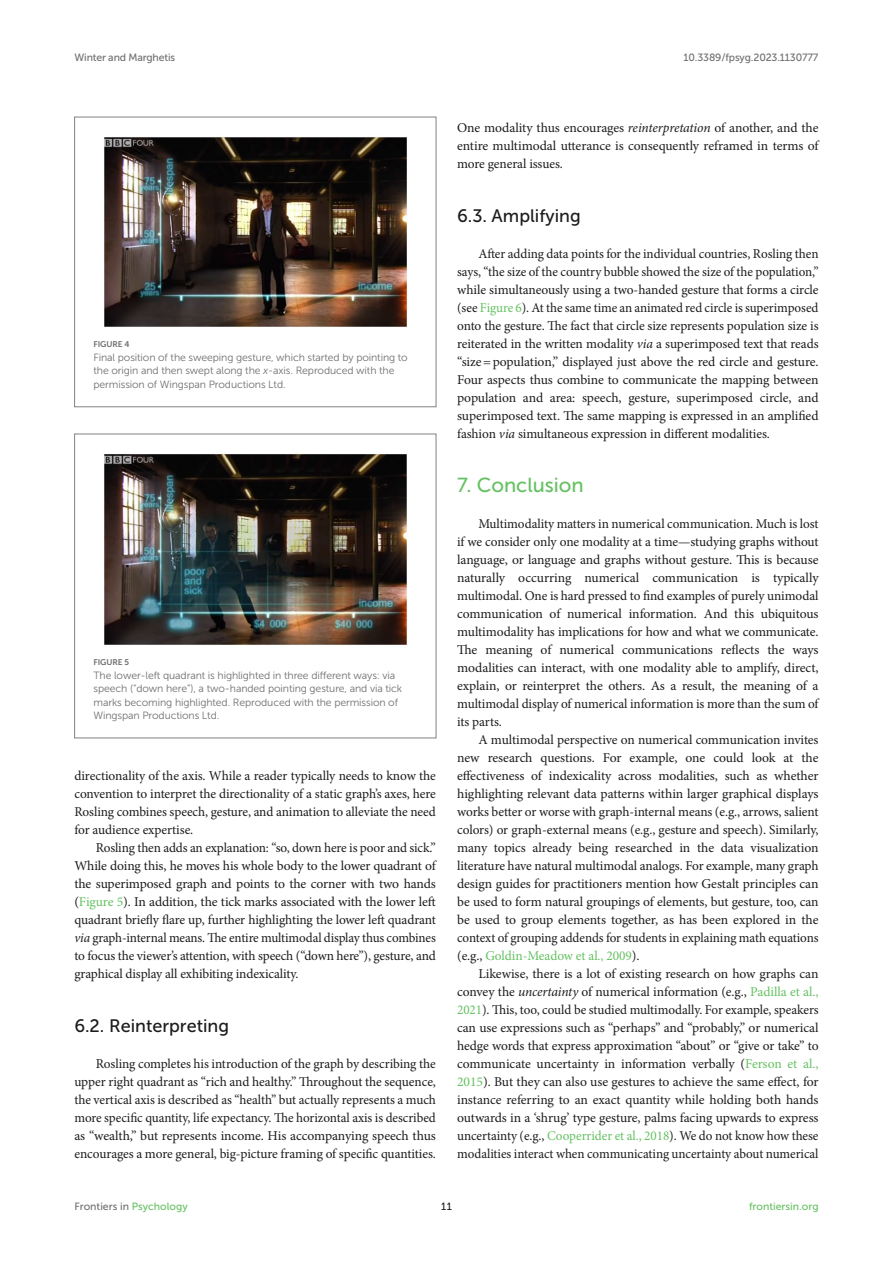
<style>
.page{position:relative;width:893px;height:1263px;background:#fff}
.page>*{position:absolute;margin:0;border:0;box-sizing:border-box;transform-origin:0 0}
.HEAD_1{font:20.25px "Museo Sans 500";color:#65c161}
.HEAD_2{font:18px "Museo Sans 500";color:#1b1c1b}
.TEXT{font:13.5px/18px "Minion Pro";letter-spacing:-.005em;color:#1b1c1b;text-align:justify}
.TEXT_FLUSH{font:13.5px/18px "Minion Pro";letter-spacing:-.005em;color:#1b1c1b;text-align:justify}
.FIG_LEG{font:10.5px/13.5px "Museo Sans 300";letter-spacing:-.01em;color:#706f70}
.t1{font:10.5px "Museo Sans 500";letter-spacing:-.015em;color:#706f70}
.t2{font:10.5px "Museo Sans 500";color:#65c161}
.t3{font:10.5px "Museo Sans 500";color:#1b1c1b}
.FIG_HD{font:8.25px "Museo Sans 700";letter-spacing:-.01em;color:#706f70}
.s1{font-style:italic}
.s2{color:#65c161}
</style>
<div class="page">
<img style="left:104px;top:137px;width:304px;height:190px">
<div style="left:74px;top:117px;width:362px;height:290px;border:1px solid #808285"></div>
<img style="left:104px;top:454px;width:304px;height:191px">
<div style="left:74px;top:434px;width:362px;height:304px;border:1px solid #808285"></div>
<p class="t1" style="left:74px;top:51px;width:102px">Winter and Marghetis</p>
<p class="t1" style="left:684px;top:51px;width:136px">10.3389/fpsyg.2023.1130777</p>
<p class="FIG_HD" style="left:94px;top:340px;width:37px">FIGURE 4</p>
<p class="FIG_LEG" style="left:94px;top:351px;width:316px">Final position of the sweeping gesture, which started by pointing to the origin and then swept along the <span class="s1">x</span>-axis. Reproduced with the permission of Wingspan Productions Ltd.</p>
<p class="FIG_HD" style="left:94px;top:657px;width:37px">FIGURE 5</p>
<p class="FIG_LEG" style="left:94px;top:668px;width:310px">The lower-left quadrant is highlighted in three different ways: via speech (“down here”), a two-handed pointing gesture, and via tick marks becoming highlighted. Reproduced with the permission of Wingspan Productions Ltd.</p>
<p class="TEXT" style="left:74px;top:767px;width:363px">directionality of the axis. While a reader typically needs to know the convention to interpret the directionality of a static graph’s axes, here Rosling combines speech, gesture, and animation to alleviate the need for audience expertise.</p>
<p class="TEXT" style="left:74px;top:839px;width:363px;text-indent:21px">Rosling then adds an explanation: “so, down here is poor and sick.” While doing this, he moves his whole body to the lower quadrant of the superimposed graph and points to the corner with two hands (<span class="s2">Figure 5</span>). In addition, the tick marks associated with the lower left quadrant briefly flare up, further highlighting the lower left quadrant <span class="s1">via</span> graph-internal means. The entire multimodal display thus combines to focus the viewer’s attention, with speech (“down here”), gesture, and graphical display all exhibiting indexicality.</p>
<p class="HEAD_2" style="left:74px;top:1016px;width:156px">6.2. Reinterpreting</p>
<p class="TEXT_FLUSH" style="left:74px;top:1055px;width:363px;text-indent:21px">Rosling completes his introduction of the graph by describing the upper right quadrant as “rich and healthy.” Throughout the sequence, the vertical axis is described as “health” but actually represents a much more specific quantity, life expectancy. The horizontal axis is described as “wealth,” but represents income. His accompanying speech thus encourages a more general, big-picture framing of specific quantities.</p>
<p class="TEXT_FLUSH" style="left:457px;top:119px;width:363px">One modality thus encourages <span class="s1">reinterpretation</span> of another, and the entire multimodal utterance is consequently reframed in terms of more general issues.</p>
<p class="HEAD_2" style="left:457px;top:206px;width:125px">6.3. Amplifying</p>
<p class="TEXT_FLUSH" style="left:457px;top:245px;width:363px;text-indent:21px">After adding data points for the individual countries, Rosling then says, “the size of the country bubble showed the size of the population,” while simultaneously using a two-handed gesture that forms a circle (see <span class="s2">Figure 6</span>). At the same time an animated red circle is superimposed onto the gesture. The fact that circle size represents population size is reiterated in the written modality <span class="s1">via</span> a superimposed text that reads “size=population,” displayed just above the red circle and gesture.<br>Four aspects thus combine to communicate the mapping between population and area: speech, gesture, superimposed circle, and superimposed text. The same mapping is expressed in an amplified fashion <span class="s1">via</span> simultaneous expression in different modalities.</p>
<p class="HEAD_1" style="left:457px;top:474px;width:128px">7. Conclusion</p>
<p class="TEXT_FLUSH" style="left:457px;top:515px;width:363px;text-indent:21px">Multimodality matters in numerical communication. Much is lost if we consider only one modality at a time—studying graphs without language, or language and graphs without gesture. This is because naturally occurring numerical communication is typically multimodal. One is hard pressed to find examples of purely unimodal communication of numerical information. And this ubiquitous multimodality has implications for how and what we communicate.<br>The meaning of numerical communications reflects the ways modalities can interact, with one modality able to amplify, direct, explain, or reinterpret the others. As a result, the meaning of a multimodal display of numerical information is more than the sum of its parts.</p>
<p class="TEXT" style="left:457px;top:731px;width:363px;text-indent:21px">A multimodal perspective on numerical communication invites new research questions. For example, one could look at the effectiveness of indexicality across modalities, such as whether highlighting relevant data patterns within larger graphical displays works better or worse with graph-internal means (e.g., arrows, salient colors) or graph-external means (e.g., gesture and speech). Similarly, many topics already being researched in the data visualization literature have natural multimodal analogs. For example, many graph design guides for practitioners mention how Gestalt principles can be used to form natural groupings of elements, but gesture, too, can be used to group elements together, as has been explored in the context of grouping addends for students in explaining math equations (e.g., <span class="s2">Goldin-Meadow et al., 2009</span>).</p>
<p class="TEXT" style="left:457px;top:965px;width:363px;text-indent:21px">Likewise, there is a lot of existing research on how graphs can convey the <span class="s1">uncertainty</span> of numerical information (e.g., <span class="s2">Padilla et al., 2021</span>). This, too, could be studied multimodally. For example, speakers can use expressions such as “perhaps” and “probably,” or numerical hedge words that express approximation “about” or “give or take” to communicate uncertainty in information verbally (<span class="s2">Ferson et al., 2015</span>). But they can also use gestures to achieve the same effect, for instance referring to an exact quantity while holding both hands outwards in a ‘shrug’ type gesture, palms facing upwards to express uncertainty (e.g., <span class="s2">Cooperrider et al., 2018</span>). We do not know how these modalities interact when communicating uncertainty about numerical</p>
<p class="t1" style="left:74px;top:1200px;width:115px">Frontiers in <span class="s2">Psychology</span></p>
<p class="t3" style="left:441px;top:1200px;width:12px">11</p>
<p class="t2" style="left:749px;top:1200px;width:71px">frontiersin.org</p>
</div>
